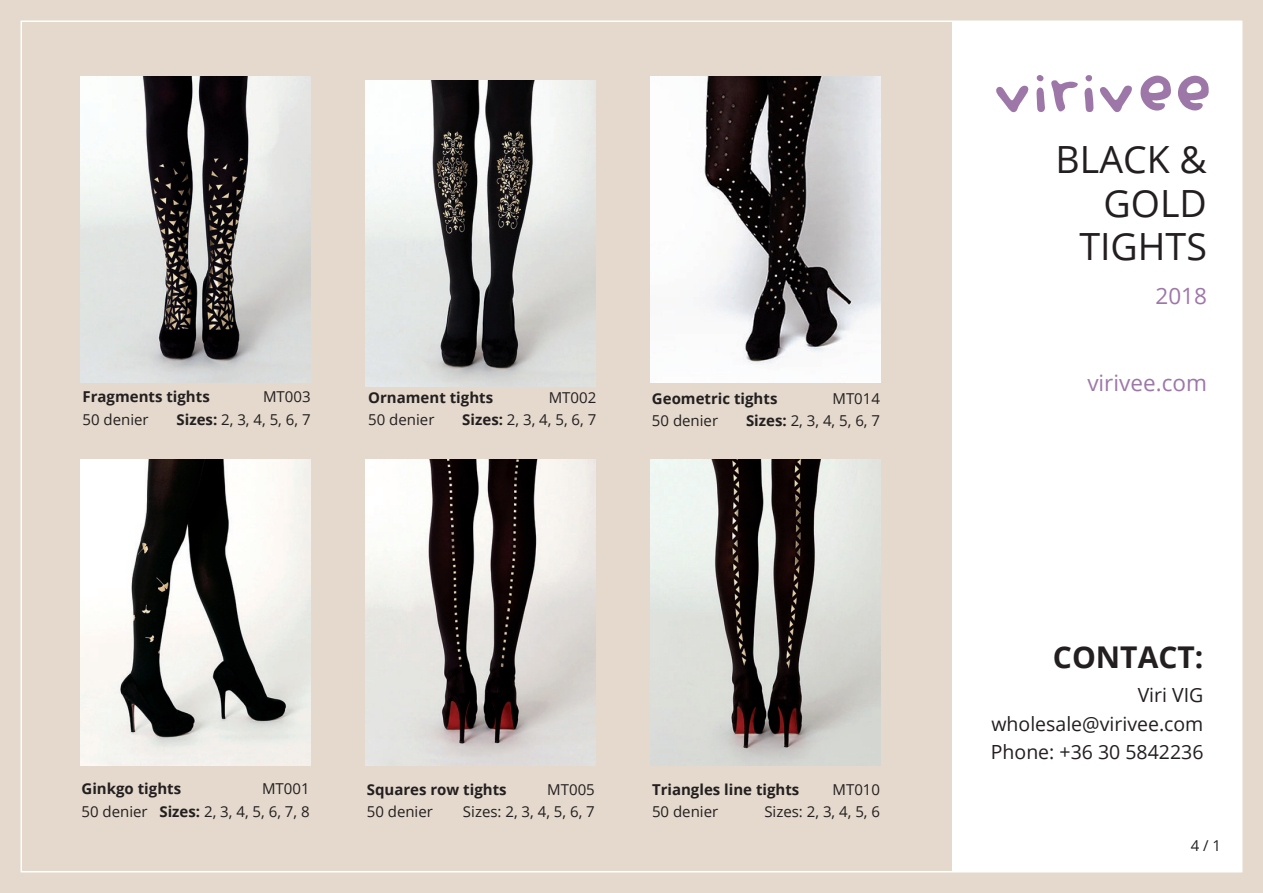
<style>
.page{position:relative;width:1263px;height:893px;background:#e4d9cc}
.page>*{position:absolute;margin:0;border:0;box-sizing:border-box;transform-origin:0 0}
.t1{font:37.5px/43.5px "Open Sans";color:#231f20;text-align:right}
.t2{font:700 30px "Open Sans";color:#231f20}
.t3{font:22.5px "Open Sans";color:#9e77a9}
.t4{font:19.5px/28.5px "Open Sans";color:#231f20;text-align:justify}
.t5{font:15px/22.5px "Open Sans";color:#231f20;text-align:right}
.t6{font:700 15px "Open Sans";color:#231f20}
.s1{font-weight:700}
</style>
<div class="page">
<div style="left:953px;top:21px;width:289px;height:849px;background:#fff"></div>
<svg style="left:996px;top:85px;width:33px;height:28px"></svg>
<svg style="left:1036px;top:75px;width:42px;height:37px"></svg>
<svg style="left:1084px;top:75px;width:48px;height:37px"></svg>
<svg style="left:1140px;top:75px;width:31px;height:36px"></svg>
<svg style="left:1178px;top:76px;width:31px;height:35px"></svg>
<img style="left:651px;top:77px;width:229px;height:306px">
<img style="left:81px;top:77px;width:229px;height:305px">
<img style="left:81px;top:459px;width:229px;height:306px">
<img style="left:366px;top:80px;width:229px;height:306px">
<img style="left:366px;top:459px;width:229px;height:306px">
<img style="left:651px;top:459px;width:229px;height:306px">
<p class="t6" style="left:83px;top:386px;width:129px">Fragments tights</p>
<p class="t5" style="left:83px;top:407px;width:68px">50 denier</p>
<p class="t5" style="left:177px;top:385px;width:136px">MT003<br><span class="s1">Sizes:</span> 2, 3, 4, 5, 6, 7</p>
<p class="t6" style="left:368px;top:387px;width:126px">Ornament tights</p>
<p class="t5" style="left:462px;top:386px;width:136px">MT002<br><span class="s1">Sizes:</span> 2, 3, 4, 5, 6, 7</p>
<p class="t6" style="left:652px;top:387px;width:127px">Geometric tights</p>
<p class="t5" style="left:746px;top:386px;width:136px">MT014<br><span class="s1">Sizes:</span> 2, 3, 4, 5, 6, 7</p>
<p class="t5" style="left:368px;top:408px;width:68px">50 denier</p>
<p class="t5" style="left:652px;top:409px;width:68px">50 denier</p>
<p class="t6" style="left:82px;top:778px;width:101px">Ginkgo tights</p>
<p class="t5" style="left:82px;top:799px;width:68px">50 denier</p>
<p class="t5" style="left:159px;top:777px;width:152px">MT001<br><span class="s1">Sizes:</span> 2, 3, 4, 5, 6, 7, 8</p>
<p class="t6" style="left:367px;top:779px;width:141px">Squares row tights</p>
<p class="t5" style="left:463px;top:778px;width:133px">MT005<br>Sizes: 2, 3, 4, 5, 6, 7</p>
<p class="t6" style="left:652px;top:779px;width:149px">Triangles line tights</p>
<p class="t5" style="left:764px;top:778px;width:117px">MT010<br>Sizes: 2, 3, 4, 5, 6</p>
<p class="t5" style="left:367px;top:800px;width:68px">50 denier</p>
<p class="t5" style="left:652px;top:800px;width:68px">50 denier</p>
<h1 class="t1" style="left:1056px;top:137px;width:153px">BLACK &amp;<br>GOLD<br>TIGHTS</h1>
<h3 class="t3" style="left:1155px;top:280px;width:53px">2018</h3>
<h3 class="t3" style="left:1087px;top:367px;width:121px">virivee.com</h3>
<h2 class="t2" style="left:1053px;top:636px;width:152px">CONTACT:</h2>
<h3 class="t4" style="left:991px;top:680px;width:214px;text-indent:147px">Viri VIG wholesale@virivee.com Phone: +36 30 5842236</h3>
<p class="t5" style="left:1191px;top:833px;width:32px">4 / 1</p>
</div>
